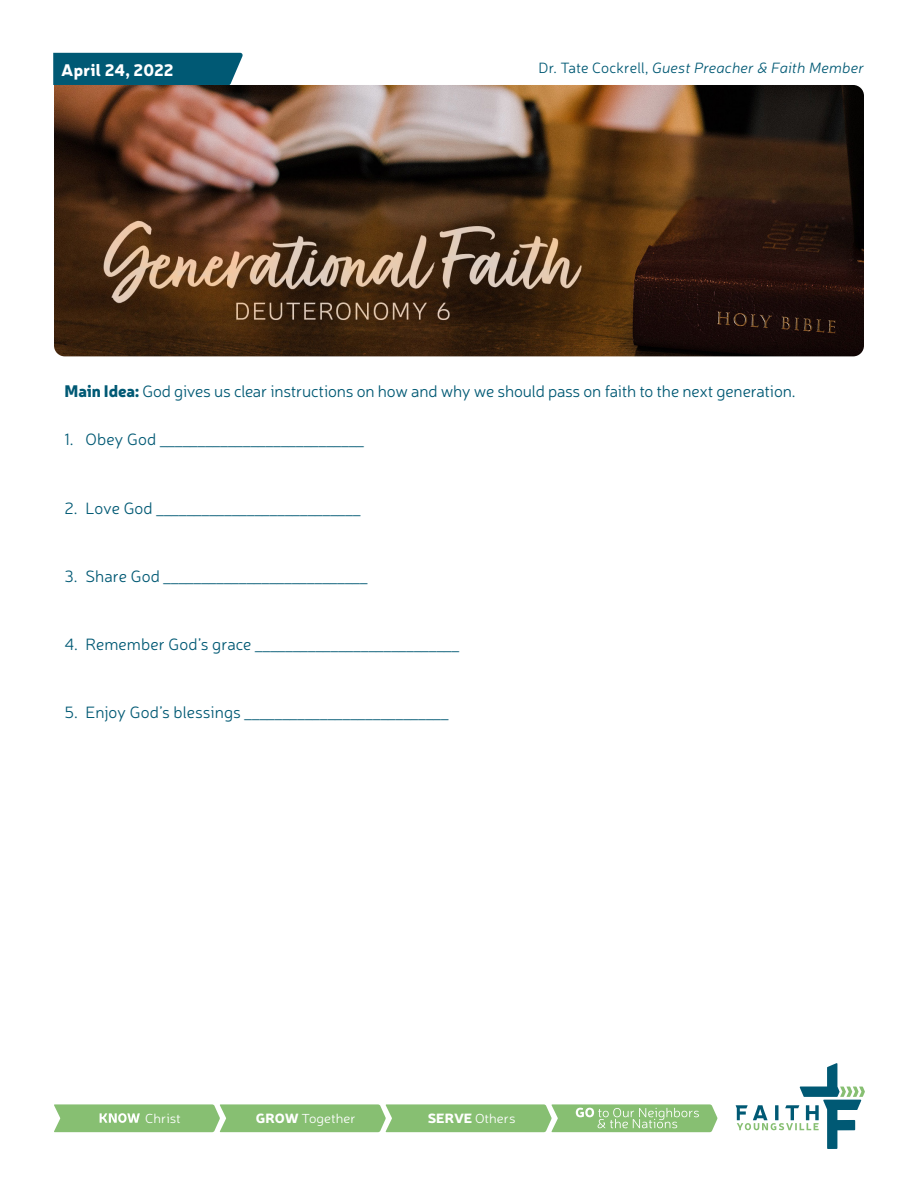
<style>
.page{position:relative;width:918px;height:1188px;background:#fff}
.page>*{position:absolute;margin:0;border:0;box-sizing:border-box;transform-origin:0 0}
.t1{font:300 16.5px "Neris";letter-spacing:-.015em;color:#005974}
.t2{font:900 16.5px "Neris";letter-spacing:.005em;color:#fff}
.t3{font:300 15px "Neris";color:#005974}
.t4{font:italic 300 15px "Neris";letter-spacing:.01em;color:#005974}
.t5{font:300 13.2px "Neris";color:#fff;scale:1.05 1}
.s1{font-style:normal}
.s2{font-weight:900}
.s3{font-size:16.5px}
</style>
<div class="page">
<img style="left:54px;top:85px;width:810px;height:271px">
<div style="left:53px;top:53px;width:190px;height:32px;background:#005974"></div>
<svg style="left:736px;top:1063px;width:129px;height:86px"></svg>
<svg style="left:54px;top:1104px;width:664px;height:28px;background:#91c47e"></svg>
<p class="t2" style="left:61px;top:58px;width:114px">April 24, 2022</p>
<p class="t4" style="left:539px;top:58px;width:327px"><span class="s1">Dr. Tate Cockrell,</span> Guest Preacher &amp; Faith Member</p>
<p class="t1" style="left:64px;top:381px;width:733px"><span class="s2">Main Idea:</span> God gives us clear instructions on how and why we should pass on faith to the next generation.</p>
<p class="t3" style="left:64px;top:430px;width:301px"><span class="s3">1. Obey God</span> ___________________________</p>
<p class="t3" style="left:64px;top:498px;width:297px"><span class="s3">2. Love God</span> ___________________________</p>
<p class="t3" style="left:64px;top:566px;width:304px"><span class="s3">3. Share God</span> ___________________________</p>
<p class="t3" style="left:64px;top:634px;width:396px"><span class="s3">4. Remember God’s grace</span> ___________________________</p>
<p class="t3" style="left:64px;top:703px;width:385px"><span class="s3">5. Enjoy God’s blessings</span> ___________________________</p>
<p class="t5" style="left:145px;top:1110px;width:36px">Christ</p>
<p class="t5" style="left:256px;top:1110px;width:96px"><span class="s2">GROW</span> Together</p>
<p class="t5" style="left:428px;top:1110px;width:85px"><span class="s2">SERVE</span> Others</p>
</div>
